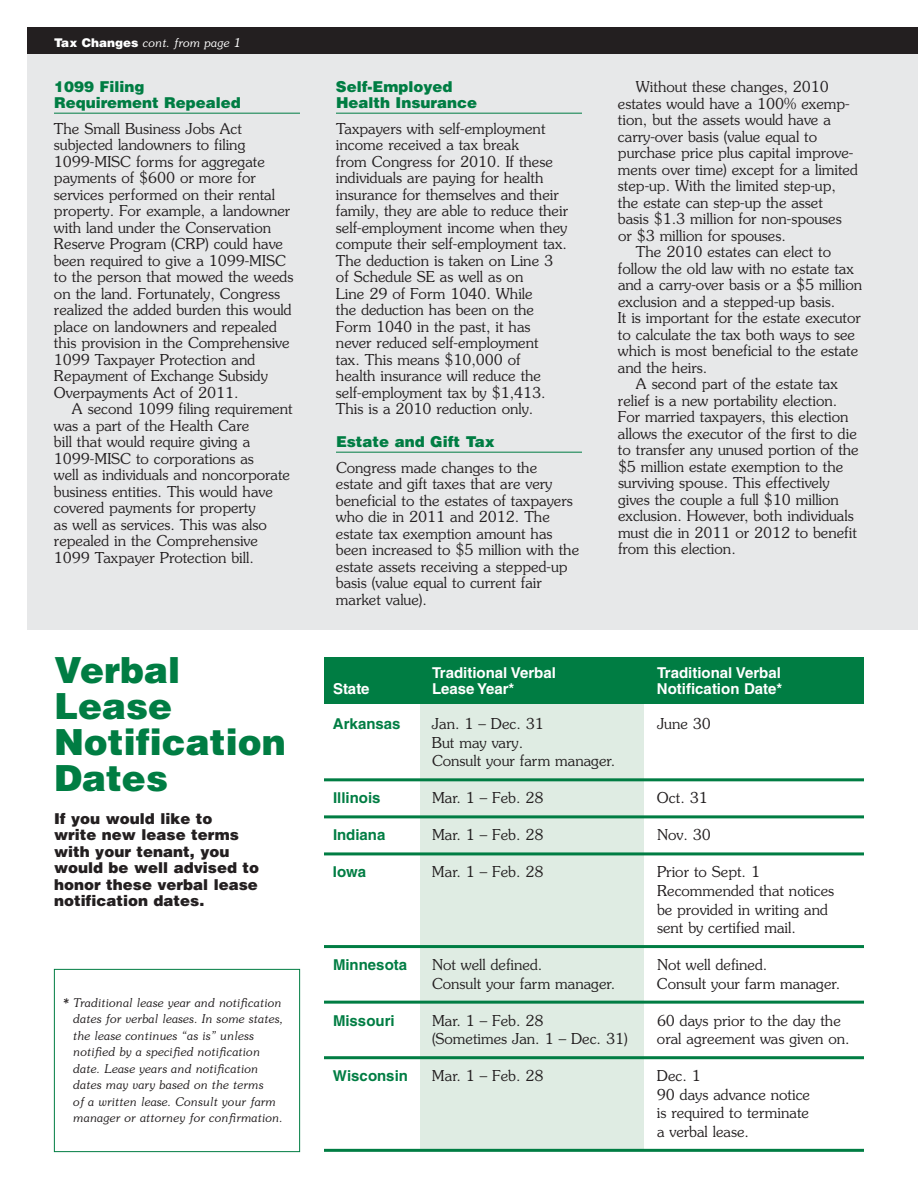
<style>
.page{position:relative;width:918px;height:1188px;background:#fff}
.page>*{position:absolute;margin:0;border:0;box-sizing:border-box;transform-origin:0 0}
.t1{font:900 36px/36px "Helvetica";color:#007d43}
.t2{font:300 15px/16.5px "Souvenir";color:#231f20}
.t3{font:900 15px/16.5px "Helvetica";color:#231f20}
.t4{font:900 15px/16.5px "Helvetica";color:#007d43}
.t5{font:700 15px "Helvetica";color:#fff}
.t6{font:700 15px "Helvetica";color:#007d43}
.t7{font:italic 300 12px/16.5px "Souvenir";color:#231f20}
.t8{font:italic 300 12px "Souvenir";color:#fff}
.s1{font-family:"Helvetica";font-weight:900;font-style:normal}
</style>
<div class="page">
<div style="left:420px;top:666px;width:224px;height:485px;background:#dfece3"></div>
<div style="left:27px;top:27px;width:891px;height:603px;background:#e7e8e9"></div>
<hr style="left:54px;top:113px;width:246px;height:1px;background:#007d43">
<hr style="left:336px;top:113px;width:246px;height:1px;background:#007d43">
<hr style="left:336px;top:452px;width:246px;height:1px;background:#007d43">
<div style="left:27px;top:27px;width:891px;height:27px;background:#231f20"></div>
<div style="left:324px;top:657px;width:540px;height:47px;background:#007d43"></div>
<hr style="left:324px;top:778px;width:540px;height:3px;background:#007d43">
<hr style="left:324px;top:815px;width:540px;height:3px;background:#007d43">
<hr style="left:324px;top:852px;width:540px;height:3px;background:#007d43">
<hr style="left:324px;top:945px;width:540px;height:3px;background:#007d43">
<hr style="left:324px;top:1001px;width:540px;height:3px;background:#007d43">
<hr style="left:324px;top:1056px;width:540px;height:3px;background:#007d43">
<hr style="left:324px;top:1149px;width:540px;height:3px;background:#007d43">
<div style="left:54px;top:969px;width:246px;height:183px;border:1px solid #007d43"></div>
<p class="t8" style="left:54px;top:35px;width:188px"><span class="s1">Tax Changes</span> cont. from page 1</p>
<p class="t4" style="left:54px;top:78px;width:188px">1099 Filing<br>Requirement Repealed</p>
<p class="t2" style="left:54px;top:120px;width:241px">The Small Business Jobs Act subjected landowners to filing<br>1099-MISC forms for aggregate payments of $600 or more for services performed on their rental property. For example, a landowner with land under the Conservation<br>Reserve Program (CRP) could have been required to give a 1099-MISC to the person that mowed the weeds on the land. Fortunately, Congress realized the added burden this would place on landowners and repealed this provision in the Comprehensive<br>1099 Taxpayer Protection and<br>Repayment of Exchange Subsidy<br>Overpayments Act of 2011.</p>
<p class="t2" style="left:54px;top:401px;width:240px;text-indent:18px">A second 1099 filing requirement was a part of the Health Care<br>bill that would require giving a<br>1099-MISC to corporations as<br>well as individuals and noncorporate business entities. This would have covered payments for property<br>as well as services. This was also repealed in the Comprehensive<br>1099 Taxpayer Protection bill.</p>
<h1 class="t1" style="left:54px;top:652px;width:233px">Verbal<br>Lease<br>Notification<br>Dates</h1>
<p class="t3" style="left:54px;top:810px;width:207px">If you would like to<br>write new lease terms with your tenant, you would be well advised to honor these verbal lease notification dates.</p>
<p class="t7" style="left:73px;top:994px;width:212px;text-indent:-10px">* Traditional lease year and notification dates for verbal leases. In some states, the lease continues “as is” unless notified by a specified notification date. Lease years and notification dates may vary based on the terms<br>of a written lease. Consult your farm manager or attorney for confirmation.</p>
<p class="t4" style="left:336px;top:78px;width:143px">Self-Employed<br>Health Insurance</p>
<p class="t2" style="left:336px;top:120px;width:234px">Taxpayers with self-employment income received a tax break<br>from Congress for 2010. If these individuals are paying for health insurance for themselves and their family, they are able to reduce their self-employment income when they compute their self-employment tax.<br>The deduction is taken on Line 3 of Schedule SE as well as on<br>Line 29 of Form 1040. While<br>the deduction has been on the<br>Form 1040 in the past, it has never reduced self-employment<br>tax. This means $10,000 of<br>health insurance will reduce the self-employment tax by $1,413.<br>This is a 2010 reduction only.</p>
<p class="t4" style="left:336px;top:434px;width:160px">Estate and Gift Tax</p>
<p class="t2" style="left:336px;top:459px;width:245px">Congress made changes to the<br>estate and gift taxes that are very beneficial to the estates of taxpayers who die in 2011 and 2012. The estate tax exemption amount has been increased to $5 million with the estate assets receiving a stepped-up basis (value equal to current fair market value).</p>
<p class="t2" style="left:636px;top:79px;width:194px">Without these changes, 2010</p>
<p class="t2" style="left:618px;top:95px;width:233px">estates would have a 100% exemp-</p>
<p class="t2" style="left:618px;top:112px;width:214px">tion, but the assets would have a</p>
<p class="t2" style="left:618px;top:128px;width:201px">carry-over basis (value equal to</p>
<p class="t2" style="left:618px;top:145px;width:237px">purchase price plus capital improve-</p>
<p class="t2" style="left:618px;top:161px;width:241px">ments over time) except for a limited</p>
<p class="t2" style="left:618px;top:178px;width:219px">step-up. With the limited step-up,</p>
<p class="t2" style="left:618px;top:194px;width:206px">the estate can step-up the asset</p>
<p class="t2" style="left:618px;top:211px;width:225px">basis $1.3 million for non-spouses</p>
<p class="t2" style="left:618px;top:227px;width:169px">or $3 million for spouses.</p>
<p class="t2" style="left:636px;top:244px;width:197px">The 2010 estates can elect to</p>
<p class="t2" style="left:618px;top:260px;width:237px">follow the old law with no estate tax</p>
<p class="t2" style="left:618px;top:277px;width:246px">and a carry-over basis or a $5 million</p>
<p class="t2" style="left:618px;top:293px;width:219px">exclusion and a stepped-up basis.</p>
<p class="t2" style="left:618px;top:310px;width:244px">It is important for the estate executor</p>
<p class="t2" style="left:618px;top:326px;width:239px">to calculate the tax both ways to see</p>
<p class="t2" style="left:618px;top:343px;width:242px">which is most beneficial to the estate</p>
<p class="t2" style="left:618px;top:359px;width:91px">and the heirs.</p>
<p class="t2" style="left:636px;top:376px;width:203px">A second part of the estate tax</p>
<p class="t2" style="left:618px;top:392px;width:221px">relief is a new portability election.</p>
<p class="t2" style="left:618px;top:409px;width:232px">For married taxpayers, this election</p>
<p class="t2" style="left:618px;top:425px;width:240px">allows the executor of the first to die</p>
<p class="t2" style="left:618px;top:442px;width:242px">to transfer any unused portion of the</p>
<p class="t2" style="left:618px;top:458px;width:227px">$5 million estate exemption to the</p>
<p class="t2" style="left:618px;top:475px;width:213px">surviving spouse. This effectively</p>
<p class="t2" style="left:618px;top:491px;width:223px">gives the couple a full $10 million</p>
<p class="t2" style="left:618px;top:508px;width:237px">exclusion. However, both individuals</p>
<p class="t2" style="left:618px;top:524px;width:240px">must die in 2011 or 2012 to benefit</p>
<p class="t2" style="left:618px;top:541px;width:119px">from this election.</p>
<p class="t5" style="left:432px;top:667px;width:125px">Traditional Verbal</p>
<p class="t5" style="left:657px;top:667px;width:125px">Traditional Verbal</p>
<p class="t5" style="left:333px;top:683px;width:38px">State</p>
<p class="t5" style="left:432px;top:683px;width:84px">Lease Year*</p>
<p class="t5" style="left:657px;top:683px;width:127px">Notification Date*</p>
<p class="t6" style="left:333px;top:719px;width:69px">Arkansas</p>
<p class="t2" style="left:432px;top:716px;width:113px">Jan. 1 – Dec. 31</p>
<p class="t2" style="left:657px;top:716px;width:55px">June 30</p>
<p class="t2" style="left:432px;top:733px;width:185px;line-height:18.6px">But may vary.<br>Consult your farm manager.</p>
<p class="t6" style="left:333px;top:793px;width:49px">Illinois</p>
<p class="t2" style="left:432px;top:790px;width:113px">Mar. 1 – Feb. 28</p>
<p class="t2" style="left:657px;top:790px;width:52px">Oct. 31</p>
<p class="t6" style="left:333px;top:830px;width:54px">Indiana</p>
<p class="t2" style="left:432px;top:827px;width:113px">Mar. 1 – Feb. 28</p>
<p class="t2" style="left:657px;top:827px;width:55px">Nov. 30</p>
<p class="t6" style="left:333px;top:867px;width:35px">Iowa</p>
<p class="t2" style="left:432px;top:864px;width:113px">Mar. 1 – Feb. 28</p>
<p class="t2" style="left:657px;top:863px;width:179px;line-height:18.6px">Prior to Sept. 1<br>Recommended that notices be provided in writing and sent by certified mail.</p>
<p class="t6" style="left:333px;top:959px;width:76px">Minnesota</p>
<p class="t2" style="left:432px;top:957px;width:112px">Not well defined.</p>
<p class="t2" style="left:657px;top:957px;width:112px">Not well defined.</p>
<p class="t2" style="left:432px;top:975px;width:185px">Consult your farm manager.</p>
<p class="t2" style="left:657px;top:975px;width:185px">Consult your farm manager.</p>
<p class="t6" style="left:333px;top:1015px;width:63px">Missouri</p>
<p class="t2" style="left:432px;top:1012px;width:113px">Mar. 1 – Feb. 28</p>
<p class="t2" style="left:657px;top:1012px;width:185px">60 days prior to the day the</p>
<p class="t2" style="left:432px;top:1031px;width:197px">(Sometimes Jan. 1 – Dec. 31)</p>
<p class="t2" style="left:657px;top:1031px;width:194px">oral agreement was given on.</p>
<p class="t6" style="left:333px;top:1070px;width:76px">Wisconsin</p>
<p class="t2" style="left:432px;top:1068px;width:113px">Mar. 1 – Feb. 28</p>
<p class="t2" style="left:657px;top:1067px;width:155px;line-height:18.6px">Dec. 1<br>90 days advance notice is required to terminate a verbal lease.</p>
</div>
